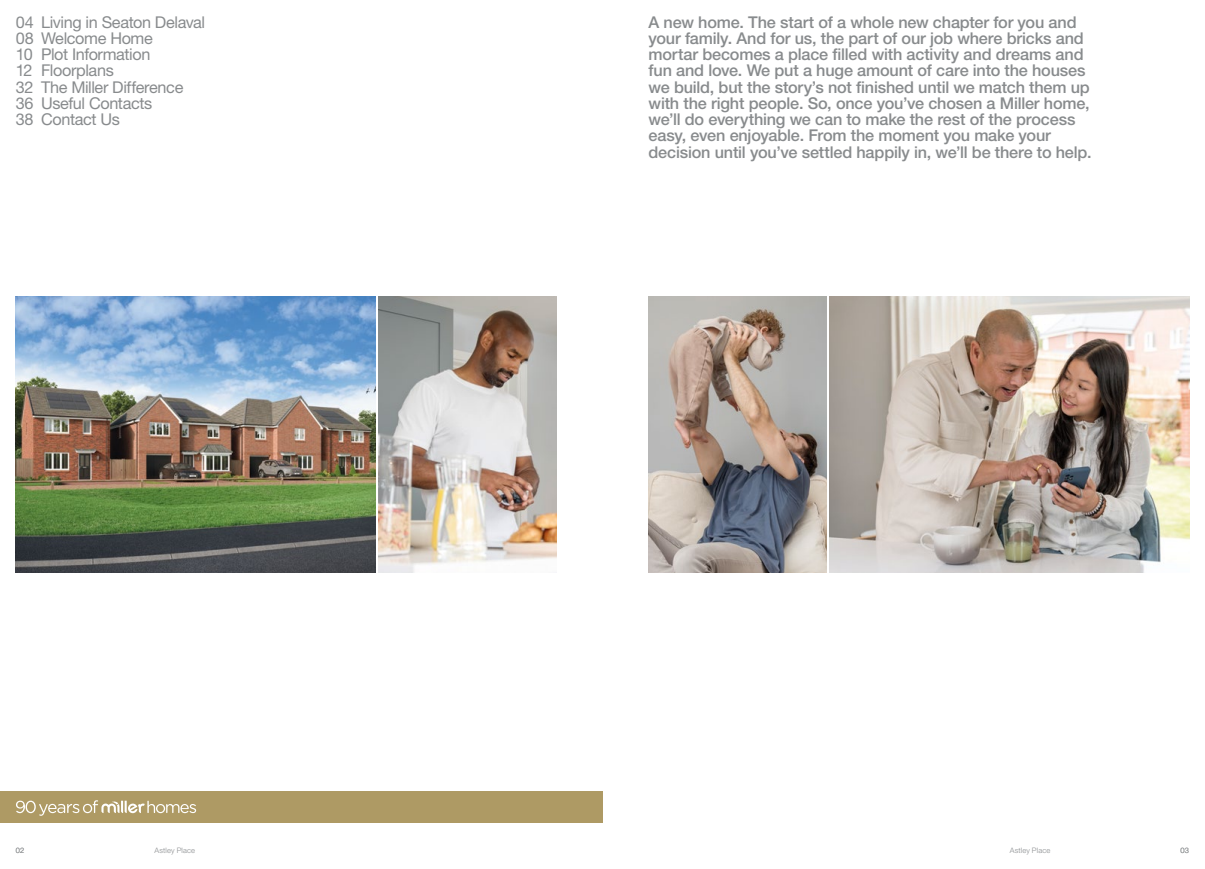
<style>
.page{position:relative;width:1205px;height:869px;background:#fff}
.page>*{position:absolute;margin:0;border:0;box-sizing:border-box;transform-origin:0 0}
.t1{font:500 16.25px/16.2px "Helvetica Neue LT Std";letter-spacing:-.01em;color:#888b8d}
.t2{font:16.25px/16.2px "Helvetica Neue LT Std";letter-spacing:-.025em;color:#888b8d}
.t3{font:300 7.5px "Helvetica Neue LT Std";letter-spacing:.02em;color:#888b8d}
</style>
<div class="page">
<div style="left:0;top:790px;width:602px;height:32px;background:#ae9a64"></div>
<img style="left:16px;top:296px;width:359px;height:276px">
<img style="left:379px;top:296px;width:177px;height:276px">
<img style="left:830px;top:296px;width:359px;height:276px">
<img style="left:648px;top:296px;width:178px;height:276px">
<svg style="left:16px;top:800px;width:180px;height:15px"></svg>
<p class="t2" style="left:41px;top:13px;width:166px">Living in Seaton Delaval</p>
<p class="t2" style="left:16px;top:30px;width:138px">08 Welcome Home</p>
<p class="t2" style="left:41px;top:46px;width:111px">Plot Information</p>
<p class="t2" style="left:41px;top:62px;width:74px">Floorplans</p>
<p class="t2" style="left:41px;top:78px;width:144px">The Miller Difference</p>
<p class="t2" style="left:41px;top:95px;width:113px">Useful Contacts</p>
<p class="t2" style="left:41px;top:111px;width:80px">Contact Us</p>
<p class="t2" style="left:16px;top:5px;width:19px;line-height:32.5px">04<br>10</p>
<p class="t2" style="left:16px;top:62px;width:19px;text-align:justify">12<br>32<br>36<br>38</p>
<p class="t1" style="left:648px;top:13px;width:444px">A new home. The start of a whole new chapter for you and your family. And for us, the part of our job where bricks and mortar becomes a place filled with activity and dreams and fun and love. We put a huge amount of care into the houses we build, but the story’s not finished until we match them up with the right people. So, once you’ve chosen a Miller home, we’ll do everything we can to make the rest of the process easy, even enjoyable. From the moment you make your decision until you’ve settled happily in, we’ll be there to help.</p>
<p class="t3" style="left:16px;top:845px;width:10px">02</p>
<p class="t3" style="left:155px;top:845px;width:42px">Astley Place</p>
<p class="t3" style="left:1010px;top:845px;width:42px">Astley Place</p>
<p class="t3" style="left:1180px;top:845px;width:10px">03</p>
</div>
